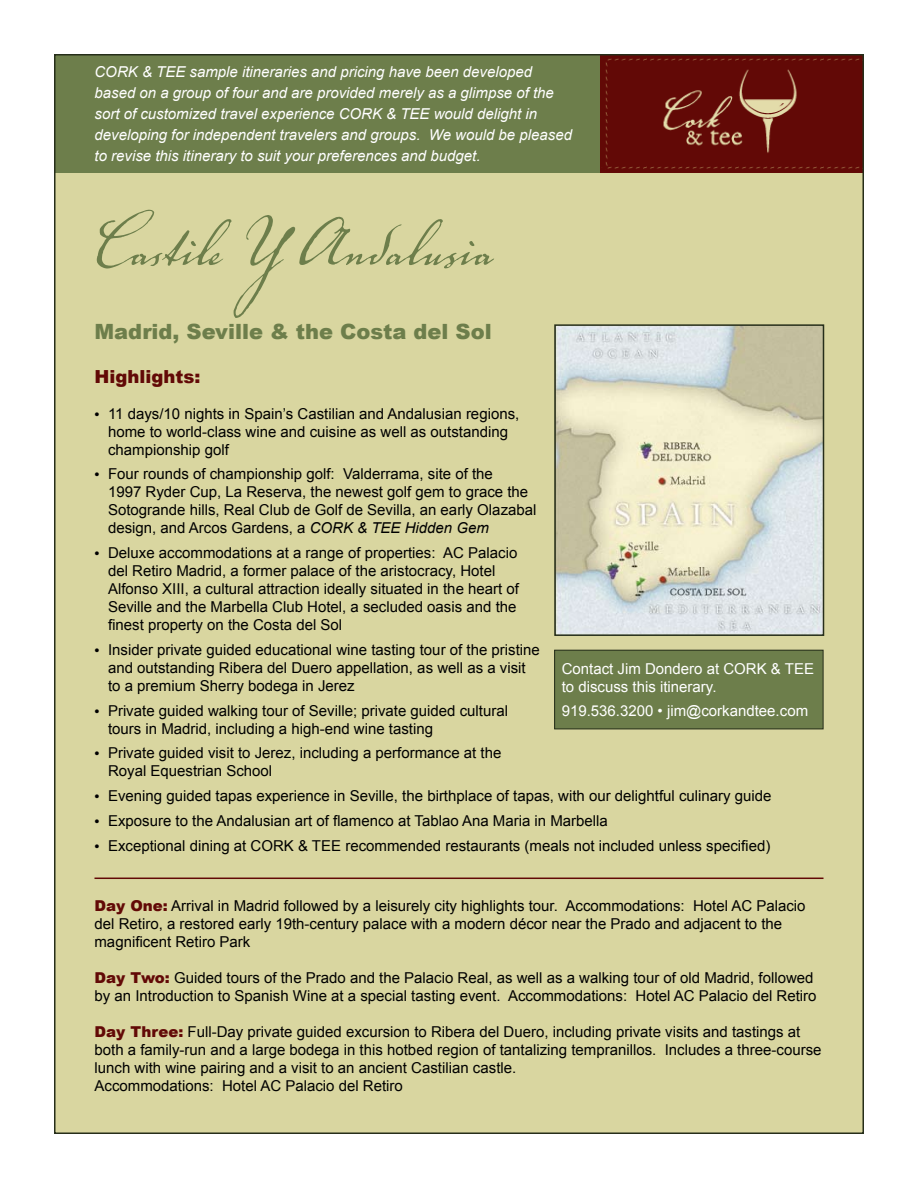
<style>
.page{position:relative;width:918px;height:1188px;background:#fff}
.page>*{position:absolute;margin:0;border:0;box-sizing:border-box;transform-origin:0 0}
.t1{font:90px "Voluta Script Pro";color:#6d7e4b}
.t2{font:900 21px "Arial";color:#6d7e4b}
.t3{font:900 18px "Arial";color:#620906}
.t4{font:15px/18px "Arial";color:#000}
.t5{font:italic 15px/21px "Arial";color:#fff}
.t6{font:15px/18px "Arial";color:#fff}
.s1{font-family:"Myriad Pro";font-size:18px}
.s2{font-style:italic}
.s3{font-weight:900;color:#620906}
</style>
<div class="page">
<div style="left:55px;top:55px;width:808px;height:1078px;background:#d9d6a0"></div>
<hr style="left:94px;top:878px;width:730px;height:1px;background:#620906">
<div style="left:54px;top:54px;width:546px;height:118px;background:#6d7e4b"></div>
<img style="left:600px;top:57px;width:261px;height:116px">
<img style="left:557px;top:327px;width:264px;height:306px">
<div style="left:554px;top:324px;width:270px;height:312px;border:2px solid #262e1a"></div>
<div style="left:555px;top:650px;width:268px;height:79px;background:#6d7e4b"></div>
<div style="left:554px;top:650px;width:270px;height:79px;border:1px solid #262e1a"></div>
<p class="t5" style="left:94px;top:61px;width:479px">CORK &amp; TEE sample itineraries and pricing have been developed based on a group of four and are provided merely as a glimpse of the sort of customized travel experience CORK &amp; TEE would delight in developing for independent travelers and groups. We would be pleased to revise this itinerary to suit your preferences and budget.</p>
<h1 class="t1" style="left:84px;top:180px;width:411px">Castile Y Andalusia</h1>
<h2 class="t2" style="left:94px;top:317px;width:399px">Madrid, Seville &amp; the Costa del Sol</h2>
<p class="t3" style="left:94px;top:363px;width:107px">Highlights:</p>
<p class="t4" style="left:108px;top:405px;width:413px;text-indent:-14px"><span class="s1">•</span> 11 days/10 nights in Spain’s Castilian and Andalusian regions, home to world-class wine and cuisine as well as outstanding championship golf</p>
<p class="t4" style="left:108px;top:465px;width:430px;text-indent:-14px"><span class="s1">•</span> Four rounds of championship golf: Valderrama, site of the<br>1997 Ryder Cup, La Reserva, the newest golf gem to grace the Sotogrande hills, Real Club de Golf de Sevilla, an early Olazabal design, and Arcos Gardens, a <span class="s2">CORK &amp; TEE Hidden Gem</span></p>
<p class="t4" style="left:108px;top:544px;width:413px;text-indent:-14px"><span class="s1">•</span> Deluxe accommodations at a range of properties: AC Palacio del Retiro Madrid, a former palace of the aristocracy, Hotel Alfonso XIII, a cultural attraction ideally situated in the heart of Seville and the Marbella Club Hotel, a secluded oasis and the finest property on the Costa del Sol</p>
<p class="t4" style="left:108px;top:641px;width:433px;text-indent:-14px"><span class="s1">•</span> Insider private guided educational wine tasting tour of the pristine and outstanding Ribera del Duero appellation, as well as a visit to a premium Sherry bodega in Jerez</p>
<p class="t4" style="left:108px;top:702px;width:402px;text-indent:-14px"><span class="s1">•</span> Private guided walking tour of Seville; private guided cultural tours in Madrid, including a high-end wine tasting</p>
<p class="t4" style="left:108px;top:744px;width:395px;text-indent:-14px"><span class="s1">•</span> Private guided visit to Jerez, including a performance at the<br>Royal Equestrian School</p>
<p class="t4" style="left:94px;top:787px;width:679px"><span class="s1">•</span> Evening guided tapas experience in Seville, the birthplace of tapas, with our delightful culinary guide</p>
<p class="t4" style="left:94px;top:812px;width:515px"><span class="s1">•</span> Exposure to the Andalusian art of flamenco at Tablao Ana Maria in Marbella</p>
<p class="t4" style="left:94px;top:837px;width:678px"><span class="s1">•</span> Exceptional dining at CORK &amp; TEE recommended restaurants (meals not included unless specified)</p>
<p class="t6" style="left:562px;top:660px;width:254px">Contact Jim Dondero at CORK &amp; TEE to discuss this itinerary.</p>
<p class="t6" style="left:562px;top:702px;width:248px">919.536.3200 • jim@corkandtee.com</p>
<p class="t4" style="left:94px;top:897px;width:713px"><span class="s3">Day One:</span> Arrival in Madrid followed by a leisurely city highlights tour. Accommodations: Hotel AC Palacio del Retiro, a restored early 19th-century palace with a modern décor near the Prado and adjacent to the magnificent Retiro Park</p>
<p class="t4" style="left:94px;top:969px;width:724px"><span class="s3">Day Two:</span> Guided tours of the Prado and the Palacio Real, as well as a walking tour of old Madrid, followed by an Introduction to Spanish Wine at a special tasting event. Accommodations: Hotel AC Palacio del Retiro</p>
<p class="t4" style="left:94px;top:1023px;width:729px"><span class="s3">Day Three:</span> Full-Day private guided excursion to Ribera del Duero, including private visits and tastings at both a family-run and a large bodega in this hotbed region of tantalizing tempranillos. Includes a three-course lunch with wine pairing and a visit to an ancient Castilian castle.<br>Accommodations: Hotel AC Palacio del Retiro</p>
</div>
